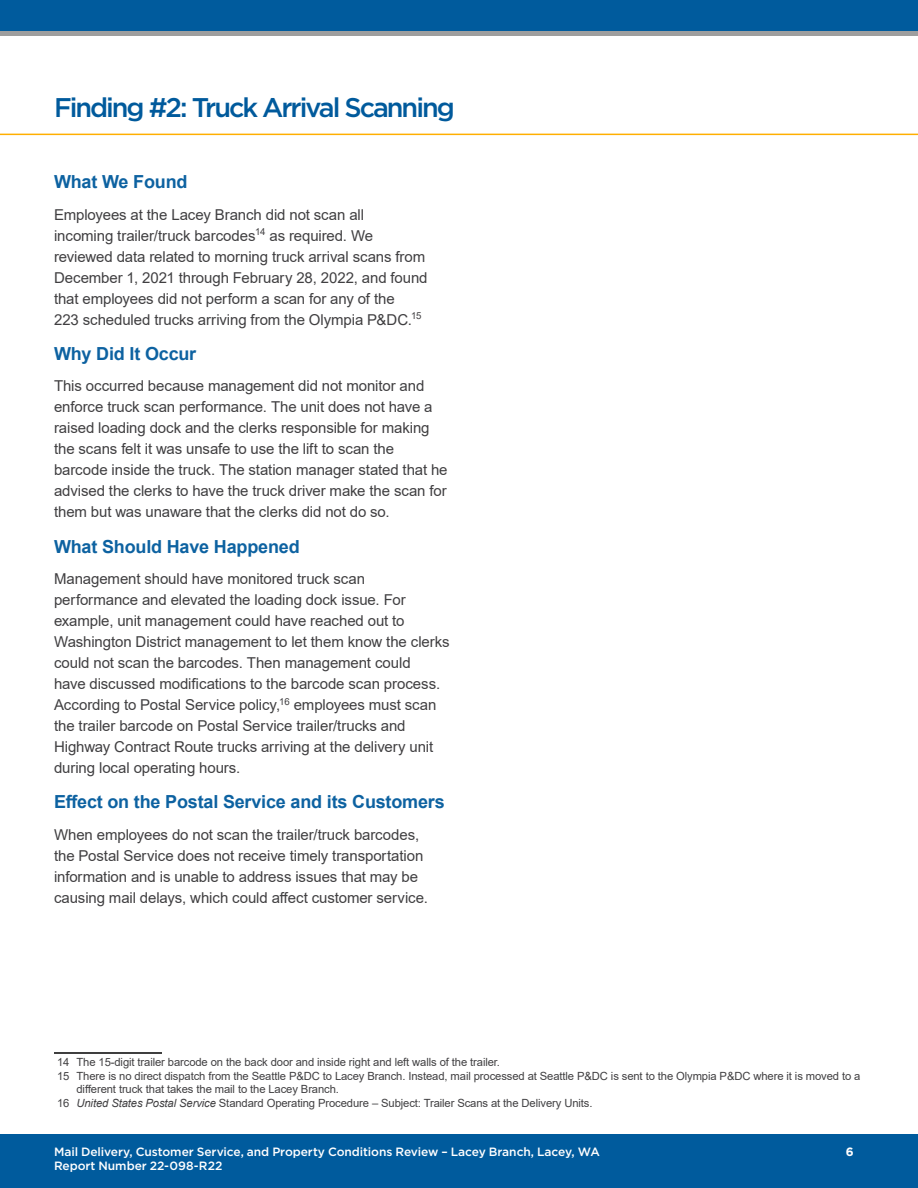
<style>
.page{position:relative;width:918px;height:1188px;background:#fff}
.page>*{position:absolute;margin:0;border:0;box-sizing:border-box;transform-origin:0 0}
.t1{font:500 27px "Gotham";letter-spacing:-.075em;color:#005a9c}
.t2{font:700 18px "Arial";letter-spacing:-.01em;color:#0d62a1}
.t3{font:15px/21px "Arial";letter-spacing:-.005em;color:#403f41}
.t4{font:500 12px/13.5px "Gotham";letter-spacing:-.005em;color:#fff}
.t5{font:700 12px "Gotham";color:#fff}
.t6{font:11.25px "Arial";letter-spacing:-.01em;color:#414042}
.s1{font-style:italic}
</style>
<div class="page">
<div style="left:0;top:1134px;width:918px;height:54px;background:#005b9d"></div>
<hr style="left:54px;top:1052px;width:108px;height:2px;background:#000">
<hr style="left:0;top:134px;width:918px;height:1px;background:#ffaf00">
<div style="left:0;top:0;width:918px;height:31px;background:#005b9d"></div>
<hr style="left:0;top:32px;width:918px;height:4px;background:#9e9e9e">
<h1 class="t1" style="left:54px;top:92px;width:402px">Finding #2: Truck Arrival Scanning</h1>
<p class="t2" style="left:54px;top:169px;width:135px">What We Found</p>
<p class="t3" style="left:54px;top:204px;width:375px">Employees at the Lacey Branch did not scan all<br>incoming trailer/truck barcodes<sup>14</sup> as required. We reviewed data related to morning truck arrival scans from December 1, 2021 through February 28, 2022, and found that employees did not perform a scan for any of the<br>223 scheduled trucks arriving from the Olympia P&amp;DC.<sup>15</sup></p>
<p class="t2" style="left:54px;top:341px;width:144px">Why Did It Occur</p>
<p class="t3" style="left:54px;top:376px;width:395px">This occurred because management did not monitor and enforce truck scan performance. The unit does not have a raised loading dock and the clerks responsible for making the scans felt it was unsafe to use the lift to scan the barcode inside the truck. The station manager stated that he advised the clerks to have the truck driver make the scan for them but was unaware that the clerks did not do so.</p>
<p class="t2" style="left:54px;top:534px;width:247px">What Should Have Happened</p>
<p class="t3" style="left:54px;top:568px;width:397px">Management should have monitored truck scan performance and elevated the loading dock issue. For example, unit management could have reached out to Washington District management to let them know the clerks could not scan the barcodes. Then management could<br>have discussed modifications to the barcode scan process.<br>According to Postal Service policy,<sup>16</sup> employees must scan the trailer barcode on Postal Service trailer/trucks and Highway Contract Route trucks arriving at the delivery unit during local operating hours.</p>
<p class="t2" style="left:54px;top:789px;width:392px">Effect on the Postal Service and its Customers</p>
<p class="t3" style="left:54px;top:824px;width:376px">When employees do not scan the trailer/truck barcodes, the Postal Service does not receive timely transportation information and is unable to address issues that may be causing mail delays, which could affect customer service.</p>
<p class="t6" style="left:57px;top:1055px;width:445px">14 The 15-digit trailer barcode on the back door and inside right and left walls of the trailer.</p>
<p class="t6" style="left:57px;top:1068px;width:805px">15 There is no direct dispatch from the Seattle P&amp;DC to Lacey Branch. Instead, mail processed at Seattle P&amp;DC is sent to the Olympia P&amp;DC where it is moved to a</p>
<p class="t6" style="left:76px;top:1082px;width:264px">different truck that takes the mail to the Lacey Branch.</p>
<p class="t6" style="left:57px;top:1095px;width:537px">16 <span class="s1">United States Postal Service</span> Standard Operating Procedure – Subject: Trailer Scans at the Delivery Units.</p>
<p class="t4" style="left:54px;top:1145px;width:547px">Mail Delivery, Customer Service, and Property Conditions Review – Lacey Branch, Lacey, WA<br>Report Number 22-098-R22</p>
<p class="t5" style="left:846px;top:1145px;width:9px">6</p>
</div>
